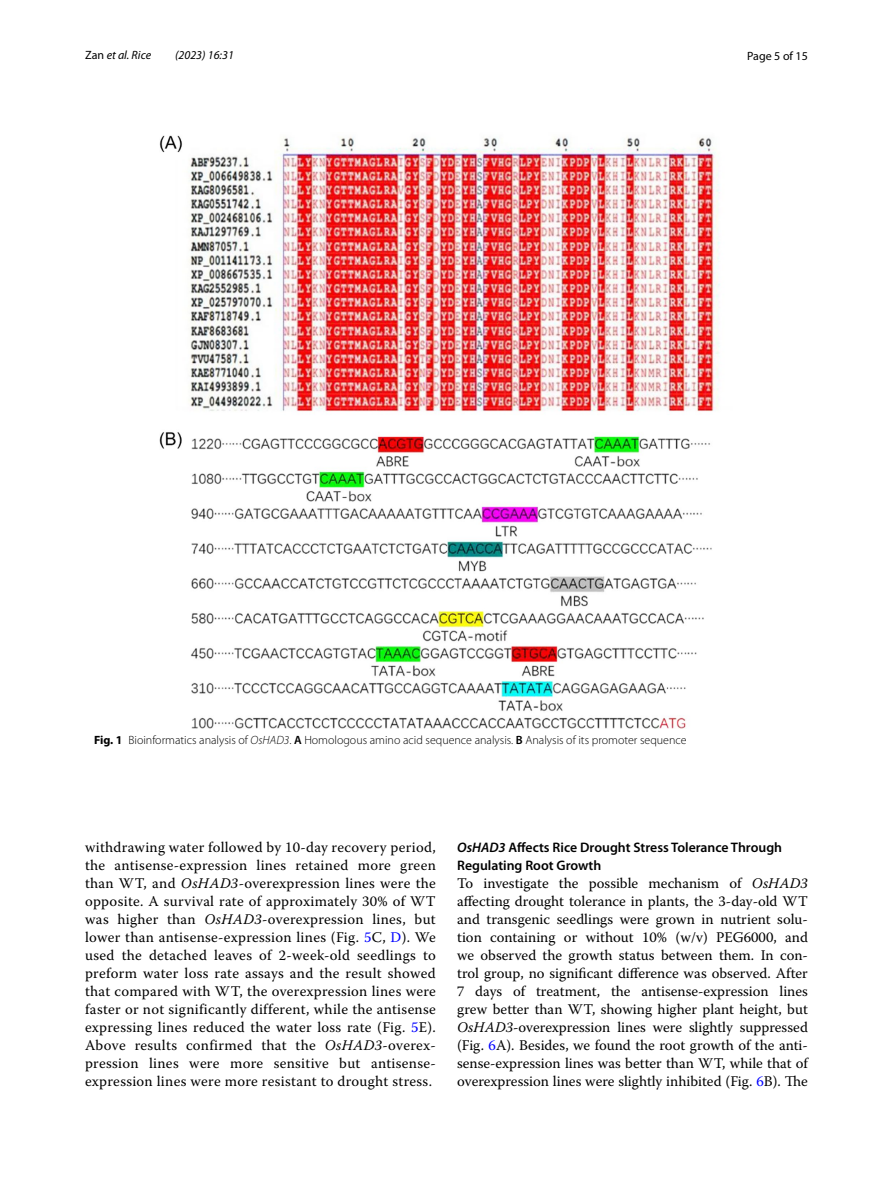
<style>
.page{position:relative;width:893px;height:1187px;background:#fff}
.page>*{position:absolute;margin:0;border:0;box-sizing:border-box;transform-origin:0 0}
.t1{font:14.7px/18px "Warnock Pro";letter-spacing:.01em;color:#000;text-align:justify}
.t2{font:600 13.8px/18px "Myriad Pro";color:#000}
.t3{font:300 12px "Myriad Pro";color:#000}
.t4{font:italic 12px "Myriad Pro";color:#000}
.t5{font:12px "Myriad Pro";color:#000}
.s1{font-style:normal}
.s2{font-weight:700}
.s3{font-style:italic}
.s4{font-weight:600}
.s5{color:#00f}
</style>
<div class="page">
<img style="left:159px;top:135px;width:561px;height:593px">
<p class="t4" style="left:85px;top:48px;width:68px"><span class="s1">Zan</span> et al. Rice</p>
<p class="t4" style="left:175px;top:48px;width:60px">(2023) 16:31</p>
<p class="t5" style="left:747px;top:48px;width:62px">Page 5 of 15</p>
<p class="t3" style="left:94px;top:733px;width:594px"><span class="s2">Fig. 1</span> Bioinformatics analysis of <span class="s3">OsHAD3</span>. <span class="s4">A</span> Homologous amino acid sequence analysis. <span class="s4">B</span> Analysis of its promoter sequence</p>
<p class="t1" style="left:85px;top:838px;width:352px">withdrawing water followed by 10-day recovery period, the antisense-expression lines retained more green than WT, and <span class="s3">OsHAD3</span>-overexpression lines were the opposite. A survival rate of approximately 30% of WT was higher than <span class="s3">OsHAD3</span>-overexpression lines, but lower than antisense-expression lines (Fig. <span class="s5">5</span>C, <span class="s5">D</span>). We used the detached leaves of 2-week-old seedlings to preform water loss rate assays and the result showed that compared with WT, the overexpression lines were faster or not significantly different, while the antisense expressing lines reduced the water loss rate (Fig. <span class="s5">5</span>E).<br>Above results confirmed that the <span class="s3">OsHAD3</span>-overex&shy;pression lines were more sensitive but antisense&shy;expression lines were more resistant to drought stress.</p>
<p class="t2" style="left:457px;top:837px;width:327px"><span class="s3">OsHAD3</span> Affects Rice Drought Stress Tolerance Through<br>Regulating Root Growth</p>
<p class="t1" style="left:457px;top:873px;width:352px">To investigate the possible mechanism of <span class="s3">OsHAD3 </span>affecting drought tolerance in plants, the 3-day-old WT and transgenic seedlings were grown in nutrient solu&shy;tion containing or without 10% (w/v) PEG6000, and we observed the growth status between them. In con&shy;trol group, no significant difference was observed. After 7 days of treatment, the antisense-expression lines grew better than WT, showing higher plant height, but <span class="s3">OsHAD3</span>-overexpression lines were slightly suppressed (Fig. <span class="s5">6</span>A). Besides, we found the root growth of the anti&shy;sense-expression lines was better than WT, while that of overexpression lines were slightly inhibited (Fig. <span class="s5">6</span>B). The</p>
</div>
